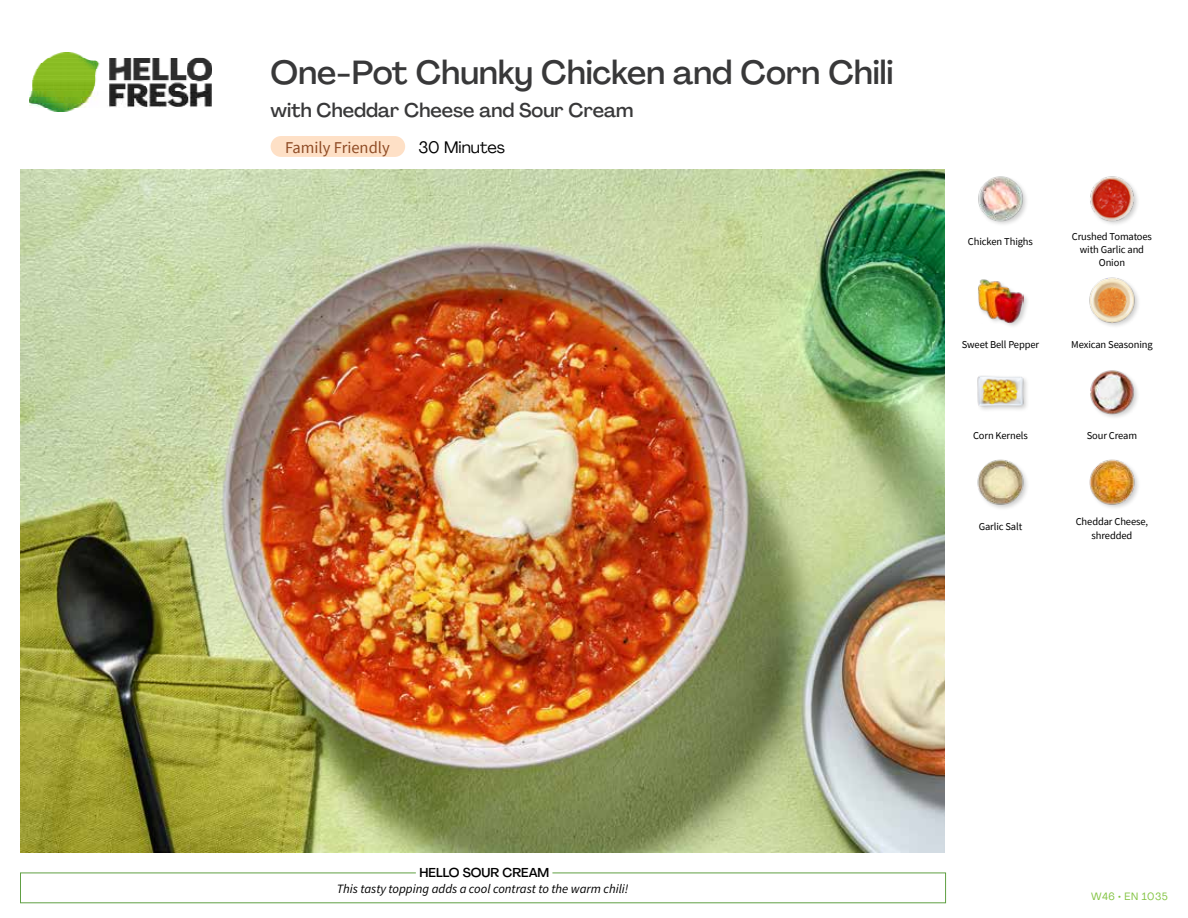
<style>
.page{position:relative;width:1188px;height:918px;background:#fff}
.page>*{position:absolute;margin:0;border:0;box-sizing:border-box;transform-origin:0 0}
.t1{font:500 33px "Agrandir";color:#383839}
.t2{font:500 19.5px "Agrandir";color:#383839}
.t3{font:16.5px "Source Sans Pro";color:#8e4b25}
.t4{font:16.5px "Agrandir";color:#000}
.t5{font:italic 12.75px "Source Sans Pro";color:#000}
.t6{font:500 12.75px "Agrandir";color:#000}
.t7{font:10.5px/13.5px "Source Sans Pro";letter-spacing:-.01em;color:#000;text-align:center}
.t8{font:10.5px "Agrandir";letter-spacing:.05em;color:#82c341}
</style>
<div class="page">
<img style="left:30px;top:53px;width:181px;height:59px">
<div style="left:20px;top:873px;width:926px;height:30px;border:1px solid #609f43"></div>
<div style="left:416px;top:865px;width:136px;height:15px;background:#fff"></div>
<img style="left:21px;top:170px;width:924px;height:682px">
<img style="left:1089px;top:459px;width:49px;height:49px">
<img style="left:977px;top:459px;width:50px;height:50px">
<img style="left:1090px;top:370px;width:48px;height:48px">
<img style="left:977px;top:376px;width:50px;height:34px">
<img style="left:1089px;top:277px;width:50px;height:49px">
<div style="left:977px;top:278px;width:53px;height:51px;background:#000;opacity:.2"></div>
<img style="left:977px;top:278px;width:47px;height:45px">
<img style="left:1090px;top:176px;width:48px;height:48px">
<img style="left:978px;top:176px;width:49px;height:48px">
<div style="left:271px;top:136px;width:134px;height:21px;background:#fee0c6;border-radius:10px"></div>
<h1 class="t1" style="left:271px;top:52px;width:625px">One-Pot Chunky Chicken and Corn Chili</h1>
<h2 class="t2" style="left:271px;top:98px;width:364px">with Cheddar Cheese and Sour Cream</h2>
<h3 class="t4" style="left:418px;top:137px;width:88px">30 Minutes</h3>
<h3 class="t3" style="left:285px;top:137px;width:106px">Family Friendly</h3>
<p class="t7" style="left:968px;top:235px;width:67px">Chicken Thighs</p>
<p class="t7" style="left:1072px;top:229px;width:82px">Crushed Tomatoes with Garlic and<br>Onion</p>
<p class="t7" style="left:962px;top:338px;width:79px">Sweet Bell Pepper</p>
<p class="t7" style="left:1071px;top:338px;width:83px">Mexican Seasoning</p>
<p class="t7" style="left:973px;top:428px;width:56px">Corn Kernels</p>
<p class="t7" style="left:1087px;top:428px;width:52px">Sour Cream</p>
<p class="t7" style="left:979px;top:520px;width:45px">Garlic Salt</p>
<p class="t7" style="left:1076px;top:515px;width:74px">Cheddar Cheese, shredded</p>
<p class="t6" style="left:420px;top:864px;width:131px">HELLO SOUR CREAM</p>
<p class="t5" style="left:337px;top:881px;width:293px">This tasty topping adds a cool contrast to the warm chili!</p>
<p class="t8" style="left:1091px;top:890px;width:78px">W46 • EN 1035</p>
</div>
